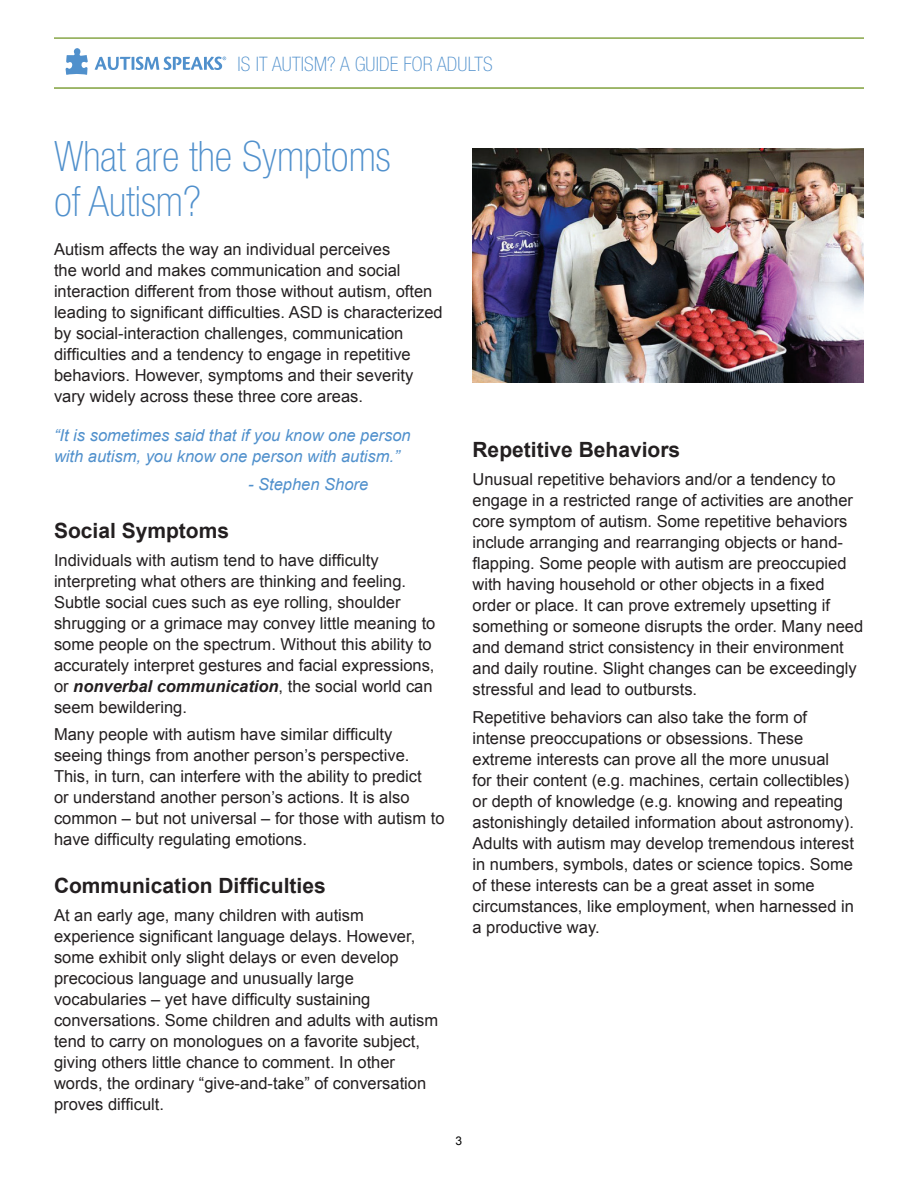
<style>
.page{position:relative;width:918px;height:1188px;background:#fff}
.page>*{position:absolute;margin:0;border:0;box-sizing:border-box;transform-origin:0 0}
.t1{font:100 condensed 42px/45px "Helvetica Neue";color:#5090cc}
.t2{font:700 21px "Arial";color:#231f20}
.t3{font:100 condensed 19.95px "Helvetica Neue";letter-spacing:.01em;color:#5090cc}
.t4{font:16.5px/21px "Arial";color:#231f20}
.t5{font:italic 16.5px/21px "Arial";color:#5090cc}
.t6{font:12px "Arial";color:#000}
.s1{font-weight:700;font-style:italic}
</style>
<div class="page">
<svg style="left:95px;top:57px;width:131px;height:13px"></svg>
<svg style="left:66px;top:48px;width:22px;height:27px"></svg>
<hr style="left:54px;top:87px;width:810px;height:2px;background:#99b362">
<hr style="left:54px;top:38px;width:810px;height:1px;background:#99b362">
<img style="left:472px;top:148px;width:392px;height:235px">
<p class="t3" style="left:237px;top:53px;width:257px">Is it autism? a guide for adults</p>
<h1 class="t1" style="left:54px;top:133px;width:338px">What are the Symptoms of Autism?</h1>
<p class="t4" style="left:54px;top:239px;width:390px">Autism affects the way an individual perceives<br>the world and makes communication and social interaction different from those without autism, often leading to significant difficulties. ASD is characterized by social-interaction challenges, communication difficulties and a tendency to engage in repetitive behaviors. However, symptoms and their severity vary widely across these three core areas.</p>
<p class="t5" style="left:54px;top:425px;width:358px">“It is sometimes said that if you know one person with autism, you know one person with autism.”</p>
<p class="t5" style="left:248px;top:474px;width:122px">- Stephen Shore</p>
<p class="t2" style="left:54px;top:517px;width:177px">Social symptoms</p>
<p class="t4" style="left:54px;top:549px;width:383px">Individuals with autism tend to have difficulty interpreting what others are thinking and feeling.<br>Subtle social cues such as eye rolling, shoulder shrugging or a grimace may convey little meaning to some people on the spectrum. Without this ability to accurately interpret gestures and facial expressions, or <span class="s1">nonverbal communication</span>, the social world can seem bewildering.</p>
<p class="t4" style="left:54px;top:724px;width:392px">Many people with autism have similar difficulty seeing things from another person’s perspective.<br>This, in turn, can interfere with the ability to predict<br>or understand another person’s actions. It is also common – but not universal – for those with autism to have difficulty regulating emotions.</p>
<p class="t2" style="left:54px;top:872px;width:273px">Communication difficulties</p>
<p class="t4" style="left:54px;top:905px;width:386px">At an early age, many children with autism experience significant language delays. However, some exhibit only slight delays or even develop precocious language and unusually large vocabularies – yet have difficulty sustaining conversations. Some children and adults with autism tend to carry on monologues on a favorite subject, giving others little chance to comment. In other words, the ordinary “give-and-take” of conversation proves difficult.</p>
<p class="t2" style="left:472px;top:436px;width:209px">Repetitive behaviors</p>
<p class="t4" style="left:472px;top:469px;width:392px">Unusual repetitive behaviors and/or a tendency to engage in a restricted range of activities are another core symptom of autism. Some repetitive behaviors include arranging and rearranging objects or hand&shy;flapping. Some people with autism are preoccupied with having household or other objects in a fixed order or place. It can prove extremely upsetting if something or someone disrupts the order. Many need and demand strict consistency in their environment and daily routine. Slight changes can be exceedingly stressful and lead to outbursts.</p>
<p class="t4" style="left:472px;top:707px;width:383px">Repetitive behaviors can also take the form of intense preoccupations or obsessions. These extreme interests can prove all the more unusual<br>for their content (e.g. machines, certain collectibles) or depth of knowledge (e.g. knowing and repeating astonishingly detailed information about astronomy).<br>Adults with autism may develop tremendous interest in numbers, symbols, dates or science topics. Some of these interests can be a great asset in some circumstances, like employment, when harnessed in a productive way.</p>
<p class="t6" style="left:456px;top:1133px;width:8px">3</p>
</div>
